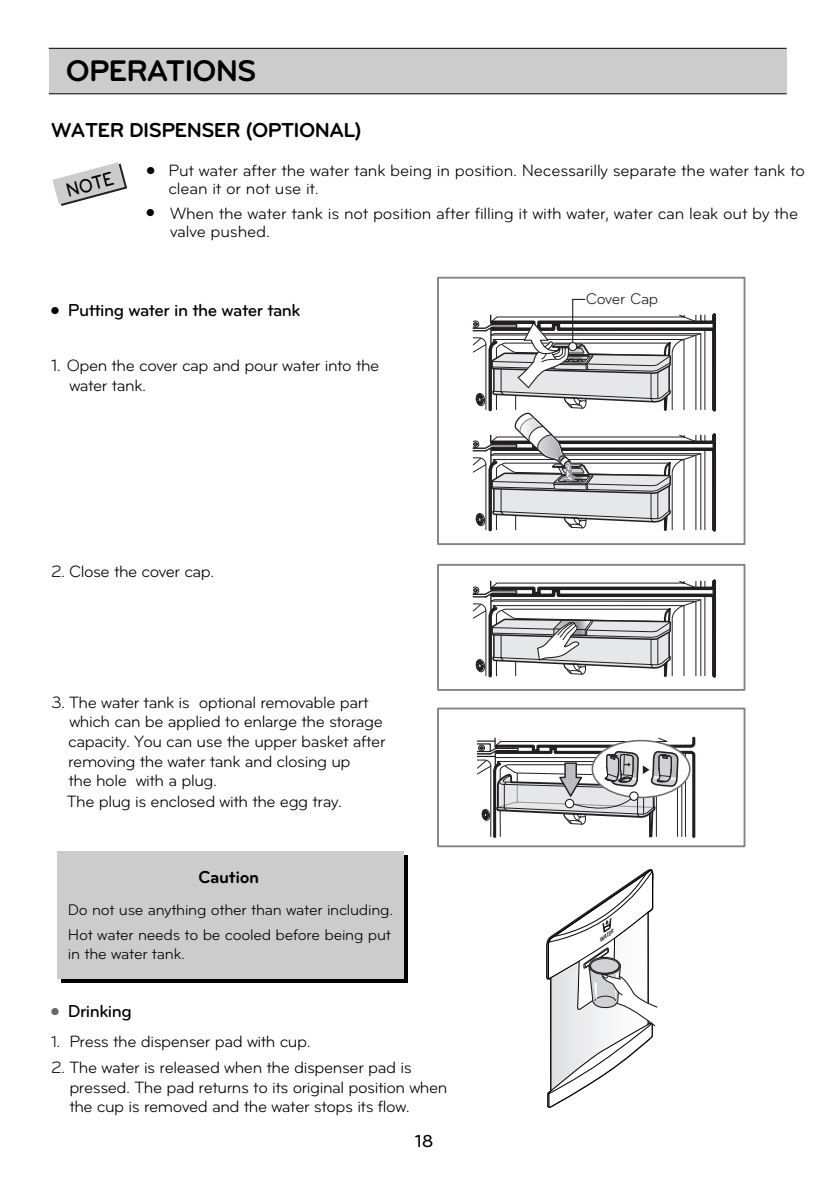
<style>
.page{position:relative;width:840px;height:1191px;background:#fff}
.page>*{position:absolute;margin:0;border:0;box-sizing:border-box;transform-origin:0 0}
.t1{font:700 31px "Bryant LG";letter-spacing:-.03em;color:#000}
.t2{font:700 21px "Bryant LG";letter-spacing:-.025em;color:#000}
.t3{font:500 20px "Bryant LG";color:#000;scale:.9 1}
.t4{font:500 18px "Bryant LG";letter-spacing:-.03em;color:#000}
.t5{font:700 18px "Bryant LG";letter-spacing:-.015em;color:#000}
.t6{font:17px/19.2px "Bryant LG";letter-spacing:-.025em;color:#000}
.t7{font:16px/24.8px "Bryant LG";letter-spacing:-.015em;color:#000}
.t8{font:16px "Bryant LG";letter-spacing:-.025em;color:#231f20}
.t9{font:10px "Zapf Dingbats";color:#000}
.t10{font:italic 500 4.4px "HYK Head Line";color:#231f20;scale:1.28 1}
.s1{font-size:16px}
.s2{color:#666}
</style>
<div class="page">
<div style="left:49px;top:48px;width:737px;height:46px;background:#ccc"></div>
<hr style="left:49px;top:48px;width:737px;height:1px;background:#000">
<hr style="left:49px;top:93px;width:737px;height:1px;background:#000">
<div style="left:61px;top:855px;width:346px;height:128px;background:#000"></div>
<div style="left:57px;top:851px;width:346px;height:128px;background:#ccc"></div>
<svg style="left:546px;top:869px;width:112px;height:239px"></svg>
<svg style="left:437px;top:276px;width:309px;height:572px"></svg>
<svg style="left:471px;top:578px;width:246px;height:101px"></svg>
<svg style="left:471px;top:298px;width:246px;height:235px"></svg>
<svg style="left:52px;top:162px;width:75px;height:44px"></svg>
<svg style="left:476px;top:735px;width:220px;height:104px"></svg>
<svg style="left:628px;top:791px;width:10px;height:10px"></svg>
<h1 class="t1" style="left:66px;top:52px;width:192px">OPERATIONS</h1>
<p class="t2" style="left:51px;top:117px;width:312px">WATER DISPENSER (OPTIONAL)</p>
<p class="t3" style="left:63px;top:179px;width:56px;rotate:-15deg">NOTE</p>
<p class="t6" style="left:168px;top:161px;width:637px;line-height:18px;text-indent:-22px">● Put water after the water tank being in position. Necessarilly separate the water tank to clean it or not use it.</p>
<p class="t6" style="left:170px;top:205px;width:629px;line-height:18px">When the water tank is not position after filling it with water, water can leak out by the valve pushed.</p>
<p class="t9" style="left:146px;top:208px;width:9px">●</p>
<p class="t4" style="left:51px;top:298px;width:251px">● Putting water in the water tank</p>
<p class="t6" style="left:69px;top:356px;width:311px;text-indent:-18px">1. Open the cover cap and pour water into the water tank.</p>
<p class="t6" style="left:51px;top:561px;width:165px">2. Close the cover cap<span class="s1">.</span></p>
<p class="t6" style="left:69px;top:692px;width:315px;text-indent:-18px">3. The water tank is optional removable part which can be applied to enlarge the storage</p>
<p class="t6" style="left:68px;top:732px;width:319px">capacity. You can use the upper basket after removing the water tank and closing up<br>the hole with a plug.</p>
<p class="t6" style="left:67px;top:792px;width:276px">The plug is enclosed with the egg tray.</p>
<p class="t5" style="left:198px;top:866px;width:62px">Caution</p>
<p class="t7" style="left:68px;top:897px;width:326px">Do not use anything other than water including.<br>Hot water needs to be cooled before being put</p>
<p class="t7" style="left:68px;top:941px;width:118px">in the water tank.</p>
<p class="t4" style="left:51px;top:1000px;width:82px"><span class="s2">●</span> Drinking</p>
<p class="t6" style="left:51px;top:1031px;width:261px"><span class="s1">1</span>. Press the dispenser pad with cup.</p>
<p class="t6" style="left:69px;top:1058px;width:379px;text-indent:-18px">2. The water is released when the dispenser pad is pressed. The pad returns to its original position when the cup is removed and the water stops its flow.</p>
<p class="t4" style="left:414px;top:1130px;width:20px">18</p>
<p class="t8" style="left:585px;top:292px;width:74px">Cover Cap</p>
<p class="t10" style="left:598px;top:939px;width:14px;rotate:-34deg">WATER</p>
</div>
